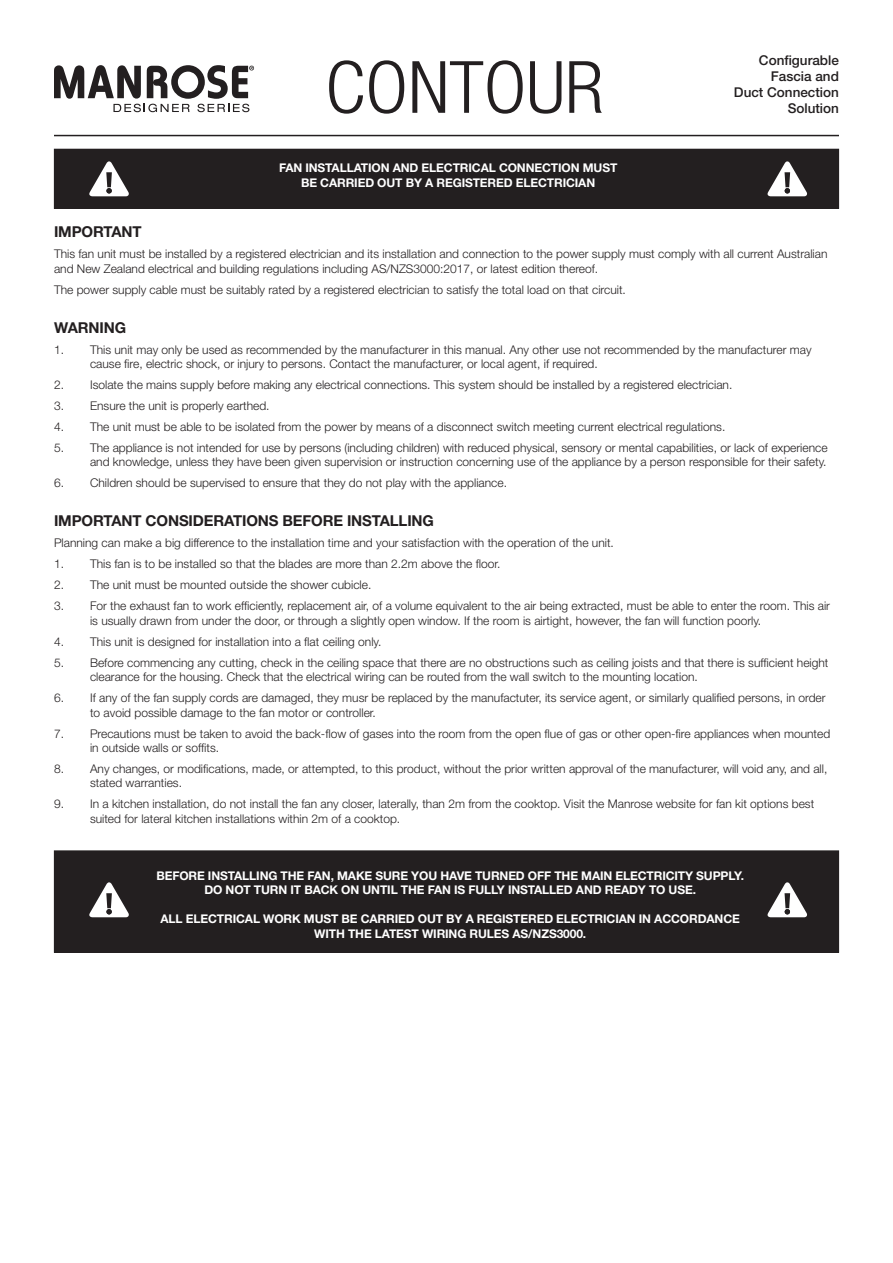
<style>
.page{position:relative;width:893px;height:1263px;background:#fff}
.page>*{position:absolute;margin:0;border:0;box-sizing:border-box;transform-origin:0 0}
.t1{font:300 condensed 72.15px "Helvetica Neue";color:#231f20;scale:1.07 1}
.t2{font:700 15px "Helvetica Neue";letter-spacing:-.01em;color:#231f20}
.t3{font:500 13.5px/16.2px "Helvetica Neue";color:#231f20;text-align:right}
.t4{font:300 12px/14.4px "Helvetica Neue";color:#231f20}
.t5{font:700 12px/14.4px "Helvetica Neue";letter-spacing:-.01em;color:#fff;text-align:center}
</style>
<div class="page">
<svg style="left:54px;top:65px;width:200px;height:47px"></svg>
<hr style="left:54px;top:135px;width:785px;height:1px;background:#231f20">
<div style="left:54px;top:149px;width:785px;height:59px;background:#231f20"></div>
<div style="left:54px;top:149px;width:785px;height:60px;border:1px solid #231f20"></div>
<svg style="left:89px;top:161px;width:40px;height:35px"></svg>
<svg style="left:767px;top:161px;width:40px;height:35px"></svg>
<div style="left:54px;top:851px;width:785px;height:101px;background:#231f20"></div>
<div style="left:54px;top:850px;width:785px;height:102px;border:1px solid #231f20"></div>
<svg style="left:89px;top:882px;width:40px;height:35px"></svg>
<svg style="left:767px;top:882px;width:40px;height:35px"></svg>
<h1 class="t1" style="left:325px;top:61px;width:262px">CONTOUR</h1>
<p class="t5" style="left:279px;top:162px;width:340px">FAN INSTALLATION AND ELECTRICAL CONNECTION MUST<br>BE CARRIED OUT BY A REGISTERED ELECTRICIAN</p>
<p class="t3" style="left:734px;top:53px;width:107px">Configurable<br>Fascia and<br>Duct Connection</p>
<p class="t3" style="left:788px;top:101px;width:53px">Solution</p>
<p class="t2" style="left:54px;top:226px;width:89px">IMPORTANT</p>
<p class="t4" style="left:54px;top:248px;width:775px">This fan unit must be installed by a registered electrician and its installation and connection to the power supply must comply with all current Australian and New Zealand electrical and building regulations including AS/NZS3000:2017, or latest edition thereof.</p>
<p class="t4" style="left:54px;top:283px;width:573px">The power supply cable must be suitably rated by a registered electrician to satisfy the total load on that circuit.</p>
<p class="t2" style="left:54px;top:322px;width:74px">WARNING</p>
<p class="t4" style="left:90px;top:343px;width:723px;text-indent:-36px">1. This unit may only be used as recommended by the manufacturer in this manual. Any other use not recommended by the manufacturer may cause fire, electric shock, or injury to persons. Contact the manufacturer, or local agent, if required.</p>
<p class="t4" style="left:54px;top:379px;width:680px">2. Isolate the mains supply before making any electrical connections. This system should be installed by a registered electrician.</p>
<p class="t4" style="left:54px;top:400px;width:217px">3. Ensure the unit is properly earthed.</p>
<p class="t4" style="left:54px;top:421px;width:673px">4. The unit must be able to be isolated from the power by means of a disconnect switch meeting current electrical regulations.</p>
<p class="t4" style="left:54px;top:442px;width:775px;text-align:right">5. The appliance is not intended for use by persons (including children) with reduced physical, sensory or mental capabilities, or lack of experience and knowledge, unless they have been given supervision or instruction concerning use of the appliance by a person responsible for their safety.</p>
<p class="t4" style="left:54px;top:477px;width:454px">6. Children should be supervised to ensure that they do not play with the appliance.</p>
<p class="t2" style="left:54px;top:516px;width:381px">IMPORTANT CONSIDERATIONS BEFORE INSTALLING</p>
<p class="t4" style="left:54px;top:537px;width:561px">Planning can make a big difference to the installation time and your satisfaction with the operation of the unit.</p>
<p class="t4" style="left:54px;top:558px;width:448px">1. This fan is to be installed so that the blades are more than 2.2m above the floor.</p>
<p class="t4" style="left:54px;top:579px;width:319px">2. The unit must be mounted outside the shower cubicle.</p>
<p class="t4" style="left:90px;top:600px;width:741px;text-indent:-36px">3. For the exhaust fan to work efficiently, replacement air, of a volume equivalent to the air being extracted, must be able to enter the room. This air is usually drawn from under the door, or through a slightly open window. If the room is airtight, however, the fan will function poorly.</p>
<p class="t4" style="left:54px;top:635px;width:329px">4. This unit is designed for installation into a flat ceiling only.</p>
<p class="t4" style="left:90px;top:656px;width:740px;text-indent:-36px">5. Before commencing any cutting, check in the ceiling space that there are no obstructions such as ceiling joists and that there is sufficient height clearance for the housing. Check that the electrical wiring can be routed from the wall switch to the mounting location.</p>
<p class="t4" style="left:90px;top:692px;width:737px;text-indent:-36px">6. If any of the fan supply cords are damaged, they musr be replaced by the manufactuter, its service agent, or similarly qualified persons, in order to avoid possible damage to the fan motor or controller.</p>
<p class="t4" style="left:90px;top:727px;width:742px;text-indent:-36px">7. Precautions must be taken to avoid the back-flow of gases into the room from the open flue of gas or other open-fire appliances when mounted in outside walls or soffits.</p>
<p class="t4" style="left:90px;top:763px;width:739px;text-indent:-36px">8. Any changes, or modifications, made, or attempted, to this product, without the prior written approval of the manufacturer, will void any, and all, stated warranties.</p>
<p class="t4" style="left:90px;top:798px;width:726px;text-indent:-36px">9. In a kitchen installation, do not install the fan any closer, laterally, than 2m from the cooktop. Visit the Manrose website for fan kit options best suited for lateral kitchen installations within 2m of a cooktop.</p>
<p class="t5" style="left:156px;top:870px;width:589px">BEFORE INSTALLING THE FAN, MAKE SURE YOU HAVE TURNED OFF THE MAIN ELECTRICITY SUPPLY.<br>DO NOT TURN IT BACK ON UNTIL THE FAN IS FULLY INSTALLED AND READY TO USE.</p>
<p class="t5" style="left:161px;top:913px;width:581px">ALL ELECTRICAL WORK MUST BE CARRIED OUT BY A REGISTERED ELECTRICIAN IN ACCORDANCE<br>WITH THE LATEST WIRING RULES AS/NZS3000.</p>
</div>
